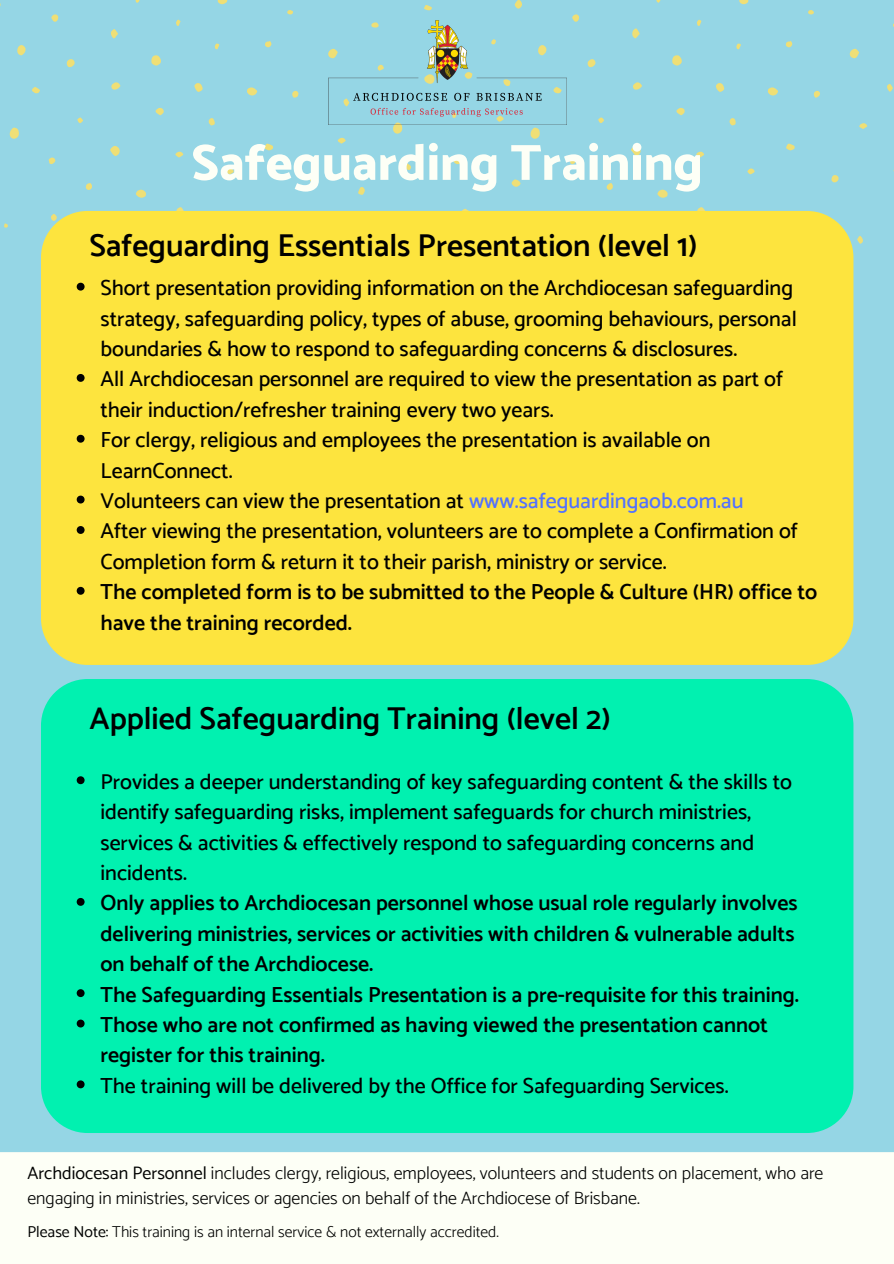
<style>
.page{position:relative;width:894px;height:1264px;background:#fff}
.page>*{position:absolute;margin:0;border:0;box-sizing:border-box;transform-origin:0 0}
.t1{font:800 51px "Catamaran";color:#fdfff6}
.t2{font:600 31.5px "Catamaran";color:#000}
.t3{font:500 21.75px/30.5px "Catamaran";color:#000}
.t4{font:600 21.75px/30.5px "Catamaran";color:#000}
.t5{font:300 18px/24.8px "Catamaran";color:#000}
.t6{font:300 15.75px "Catamaran";color:#000}
.s1{color:#5271ff}
.s2{font-weight:400}
</style>
<div class="page">
<div style="left:0;top:0;width:893px;height:1263px;background:#95d6e5"></div>
<svg style="left:49px;top:157px;width:6px;height:7px"></svg>
<svg style="left:4px;top:223px;width:4px;height:5px"></svg>
<svg style="left:9px;top:128px;width:10px;height:11px"></svg>
<svg style="left:32px;top:87px;width:8px;height:6px"></svg>
<svg style="left:51px;top:14px;width:7px;height:8px"></svg>
<svg style="left:17px;top:45px;width:9px;height:10px"></svg>
<svg style="left:51px;top:214px;width:6px;height:7px"></svg>
<svg style="left:155px;top:108px;width:9px;height:7px"></svg>
<svg style="left:176px;top:20px;width:4px;height:6px"></svg>
<svg style="left:247px;top:87px;width:10px;height:8px"></svg>
<svg style="left:66px;top:59px;width:9px;height:9px"></svg>
<svg style="left:310px;top:175px;width:7px;height:7px"></svg>
<svg style="left:226px;top:168px;width:8px;height:6px"></svg>
<svg style="left:136px;top:190px;width:10px;height:8px"></svg>
<svg style="left:676px;top:108px;width:9px;height:7px"></svg>
<svg style="left:849px;top:49px;width:10px;height:9px"></svg>
<svg style="left:697px;top:20px;width:4px;height:6px"></svg>
<svg style="left:767px;top:87px;width:10px;height:8px"></svg>
<svg style="left:587px;top:59px;width:8px;height:9px"></svg>
<svg style="left:461px;top:209px;width:8px;height:2px"></svg>
<svg style="left:831px;top:175px;width:7px;height:7px"></svg>
<svg style="left:747px;top:168px;width:7px;height:6px"></svg>
<svg style="left:569px;top:157px;width:7px;height:7px"></svg>
<svg style="left:657px;top:190px;width:10px;height:8px"></svg>
<svg style="left:218px;top:0;width:9px;height:4px"></svg>
<svg style="left:208px;top:118px;width:7px;height:7px"></svg>
<svg style="left:77px;top:117px;width:6px;height:6px"></svg>
<svg style="left:292px;top:90px;width:7px;height:8px"></svg>
<svg style="left:151px;top:55px;width:10px;height:11px"></svg>
<svg style="left:287px;top:10px;width:6px;height:4px"></svg>
<svg style="left:215px;top:44px;width:4px;height:5px"></svg>
<svg style="left:265px;top:41px;width:7px;height:6px"></svg>
<svg style="left:111px;top:82px;width:9px;height:8px"></svg>
<svg style="left:175px;top:152px;width:8px;height:5px"></svg>
<svg style="left:264px;top:144px;width:9px;height:7px"></svg>
<svg style="left:111px;top:29px;width:7px;height:10px"></svg>
<svg style="left:110px;top:146px;width:10px;height:10px"></svg>
<svg style="left:194px;top:83px;width:9px;height:9px"></svg>
<svg style="left:85px;top:183px;width:7px;height:7px"></svg>
<svg style="left:176px;top:207px;width:8px;height:4px"></svg>
<svg style="left:337px;top:138px;width:8px;height:6px"></svg>
<svg style="left:358px;top:187px;width:6px;height:8px"></svg>
<svg style="left:887px;top:84px;width:5px;height:8px"></svg>
<svg style="left:739px;top:0;width:9px;height:4px"></svg>
<svg style="left:729px;top:118px;width:6px;height:7px"></svg>
<svg style="left:598px;top:117px;width:5px;height:6px"></svg>
<svg style="left:813px;top:90px;width:7px;height:8px"></svg>
<svg style="left:672px;top:55px;width:10px;height:11px"></svg>
<svg style="left:808px;top:10px;width:5px;height:4px"></svg>
<svg style="left:736px;top:44px;width:4px;height:5px"></svg>
<svg style="left:785px;top:41px;width:7px;height:6px"></svg>
<svg style="left:453px;top:157px;width:9px;height:7px"></svg>
<svg style="left:392px;top:124px;width:10px;height:10px"></svg>
<svg style="left:530px;top:128px;width:10px;height:11px"></svg>
<svg style="left:404px;top:163px;width:7px;height:7px"></svg>
<svg style="left:633px;top:82px;width:8px;height:8px"></svg>
<svg style="left:572px;top:14px;width:7px;height:8px"></svg>
<svg style="left:424px;top:5px;width:8px;height:6px"></svg>
<svg style="left:696px;top:152px;width:8px;height:5px"></svg>
<svg style="left:786px;top:144px;width:8px;height:7px"></svg>
<svg style="left:514px;top:0;width:8px;height:9px"></svg>
<svg style="left:632px;top:28px;width:7px;height:11px"></svg>
<svg style="left:631px;top:146px;width:9px;height:10px"></svg>
<svg style="left:716px;top:83px;width:8px;height:9px"></svg>
<svg style="left:606px;top:183px;width:7px;height:7px"></svg>
<svg style="left:697px;top:207px;width:8px;height:4px"></svg>
<svg style="left:859px;top:123px;width:8px;height:6px"></svg>
<svg style="left:857px;top:236px;width:5px;height:8px"></svg>
<svg style="left:511px;top:179px;width:9px;height:8px"></svg>
<div style="left:0;top:1152px;width:893px;height:111px;background:#fdfff6"></div>
<div style="left:41px;top:211px;width:812px;height:454px;background:#fde43e;border-radius:46px"></div>
<svg style="left:77px;top:283px;width:8px;height:7px"></svg>
<svg style="left:77px;top:374px;width:8px;height:8px"></svg>
<svg style="left:77px;top:435px;width:8px;height:7px"></svg>
<svg style="left:77px;top:495px;width:8px;height:8px"></svg>
<svg style="left:77px;top:526px;width:8px;height:8px"></svg>
<svg style="left:77px;top:587px;width:8px;height:7px"></svg>
<div style="left:41px;top:679px;width:812px;height:453px;background:#01f1b0;border-radius:46px"></div>
<svg style="left:77px;top:776px;width:8px;height:8px"></svg>
<svg style="left:77px;top:898px;width:8px;height:7px"></svg>
<svg style="left:77px;top:989px;width:8px;height:8px"></svg>
<svg style="left:77px;top:1019px;width:8px;height:8px"></svg>
<svg style="left:77px;top:1080px;width:8px;height:8px"></svg>
<img style="left:328px;top:21px;width:238px;height:103px">
<h1 class="t1" style="left:191px;top:132px;width:513px">Safeguarding Training</h1>
<h2 class="t2" style="left:89px;top:227px;width:609px">Safeguarding Essentials Presentation (level 1)</h2>
<p class="t3" style="left:100px;top:272px;width:698px">Short presentation providing information on the Archdiocesan safeguarding strategy, safeguarding policy, types of abuse, grooming behaviours, personal boundaries &amp; how to respond to safeguarding concerns &amp; disclosures.<br>All Archdiocesan personnel are required to view the presentation as part of their induction/refresher training every two years.<br>For clergy, religious and employees the presentation is available on LearnConnect.<br>Volunteers can view the presentation at <span class="s1">www.safeguardingaob.com.au<br></span>After viewing the presentation, volunteers are to complete a Confirmation of Completion form &amp; return it to their parish, ministry or service.</p>
<p class="t4" style="left:100px;top:576px;width:718px">The completed form is to be submitted to the People &amp; Culture (HR) office to have the training recorded.</p>
<h2 class="t2" style="left:89px;top:699px;width:522px">Applied Safeguarding Training (level 2)</h2>
<p class="t3" style="left:100px;top:766px;width:692px">Provides a deeper understanding of key safeguarding content &amp; the skills to identify safeguarding risks, implement safeguards for church ministries, services &amp; activities &amp; effectively respond to safeguarding concerns and incidents.</p>
<p class="t4" style="left:100px;top:887px;width:699px">Only applies to Archdiocesan personnel whose usual role regularly involves delivering ministries, services or activities with children &amp; vulnerable adults on behalf of the Archdiocese.<br>The Safeguarding Essentials Presentation is a pre-requisite for this training.<br>Those who are not confirmed as having viewed the presentation cannot register for this training.</p>
<p class="t3" style="left:100px;top:1070px;width:629px">The training will be delivered by the Office for Safeguarding Services.</p>
<p class="t5" style="left:27px;top:1160px;width:797px"><span class="s2">Archdiocesan Personnel</span> includes clergy, religious, employees, volunteers and students on placement, who are engaging in ministries, services or agencies on behalf of the Archdiocese of Brisbane.</p>
<p class="t6" style="left:27px;top:1222px;width:473px"><span class="s2">Please Note:</span> This training is an internal service &amp; not externally accredited.</p>
</div>
